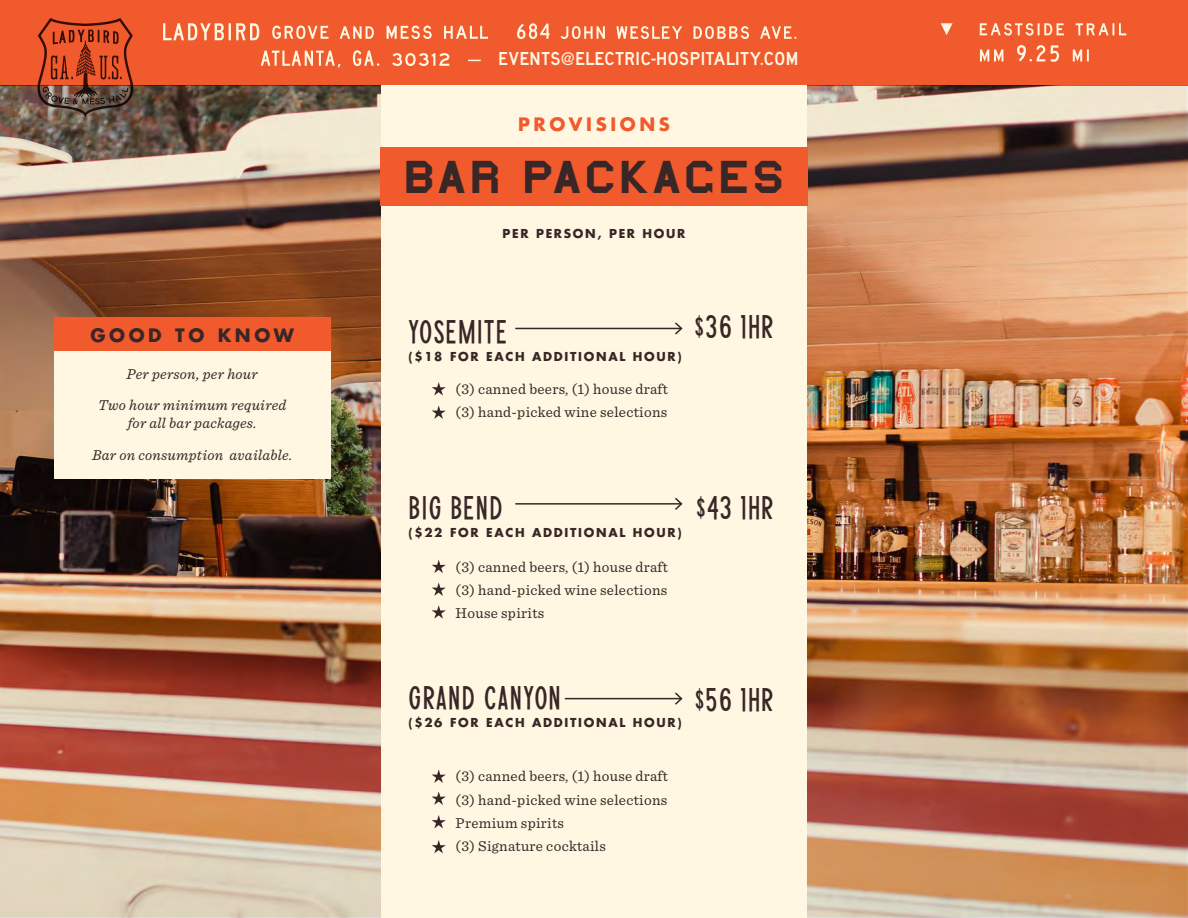
<style>
.page{position:relative;width:1188px;height:918px;background:#fff}
.page>*{position:absolute;margin:0;border:0;box-sizing:border-box;transform-origin:0 0}
.t1{font:42px "Wall Sign JNL";letter-spacing:.12em;color:#392627}
.t2{font:30px "Eckhardt Poster Text JNL";letter-spacing:.05em;color:#392627}
.t3{font:19.5px "Saa Series DD";color:#fcf8e4}
.t4{font:700 18px "Futura Std";letter-spacing:.2em;color:#f15a2c}
.t5{font:700 18px "Futura Std";letter-spacing:.2em;color:#392627}
.t6{font:15px/23.2px "Sentinel";letter-spacing:.02em;color:#392627}
.t7{font:italic 15px/31.5px "Sentinel";letter-spacing:.02em;color:#392627;text-align:center}
.t8{font:700 12px "Futura Std";letter-spacing:.14em;color:#392627}
</style>
<div class="page">
<div style="left:0;top:0;width:1188px;height:85px;background:#f15a2c"></div>
<svg style="left:980px;top:45px;width:109px;height:17px"></svg>
<svg style="left:980px;top:23px;width:146px;height:13px"></svg>
<svg style="left:941px;top:23px;width:12px;height:12px"></svg>
<svg style="left:163px;top:23px;width:633px;height:17px"></svg>
<img style="left:1px;top:85px;width:1186px;height:833px">
<div style="left:381px;top:85px;width:426px;height:833px;background:#fff7e1"></div>
<div style="left:380px;top:147px;width:428px;height:58px;background:#f15a2c"></div>
<hr style="left:515px;top:328px;width:166px;height:1px;background:#392527">
<svg style="left:673px;top:322px;width:10px;height:13px"></svg>
<hr style="left:515px;top:503px;width:166px;height:2px;background:#392527">
<svg style="left:673px;top:498px;width:10px;height:12px"></svg>
<hr style="left:565px;top:698px;width:116px;height:1px;background:#392527">
<svg style="left:673px;top:692px;width:10px;height:13px"></svg>
<svg style="left:432px;top:382px;width:14px;height:14px"></svg>
<svg style="left:432px;top:405px;width:14px;height:14px"></svg>
<svg style="left:432px;top:560px;width:14px;height:13px"></svg>
<svg style="left:432px;top:582px;width:14px;height:14px"></svg>
<svg style="left:432px;top:605px;width:14px;height:14px"></svg>
<svg style="left:432px;top:769px;width:14px;height:14px"></svg>
<svg style="left:432px;top:791px;width:14px;height:14px"></svg>
<svg style="left:432px;top:815px;width:14px;height:13px"></svg>
<svg style="left:432px;top:840px;width:14px;height:13px"></svg>
<svg style="left:38px;top:18px;width:95px;height:99px"></svg>
<div style="left:54px;top:317px;width:276px;height:162px;background:#fff7e1"></div>
<div style="left:54px;top:317px;width:276px;height:34px;background:#f15a2c"></div>
<svg style="left:261px;top:50px;width:220px;height:18px"></svg>
<p class="t5" style="left:90px;top:323px;width:205px">GOOD TO KNOW</p>
<p class="t7" style="left:98px;top:357px;width:189px">Per person, per hour<br>Two hour minimum required</p>
<p class="t7" style="left:92px;top:406px;width:202px">for all bar packages.<br>Bar on consumption available.</p>
<h3 class="t3" style="left:498px;top:48px;width:302px">EVENTS@ELECTRIC-HOSPITALITY.COM</h3>
<p class="t4" style="left:518px;top:112px;width:153px">PROVISIONS</p>
<h1 class="t1" style="left:404px;top:152px;width:381px">BAR PACKAGES</h1>
<p class="t8" style="left:503px;top:226px;width:184px">PER PERSON, PER HOUR</p>
<h2 class="t2" style="left:409px;top:313px;width:100px">YOSEMITE</h2>
<p class="t8" style="left:409px;top:348px;width:275px">($18 FOR EACH ADDITIONAL HOUR)</p>
<p class="t6" style="left:456px;top:376px;width:214px">(3) canned beers, (1) house draft (3) hand-picked wine selections</p>
<h2 class="t2" style="left:694px;top:308px;width:80px">$36 1HR</h2>
<h2 class="t2" style="left:409px;top:489px;width:96px">BIG BEND</h2>
<p class="t8" style="left:409px;top:525px;width:275px">($22 FOR EACH ADDITIONAL HOUR)</p>
<p class="t6" style="left:456px;top:554px;width:214px;text-align:justify">(3) canned beers, (1) house draft (3) hand-picked wine selections House spirits</p>
<h2 class="t2" style="left:696px;top:489px;width:78px">$43 1HR</h2>
<h2 class="t2" style="left:409px;top:679px;width:154px">GRAND CANYON</h2>
<p class="t8" style="left:409px;top:715px;width:275px">($26 FOR EACH ADDITIONAL HOUR)</p>
<h2 class="t2" style="left:695px;top:681px;width:80px">$56 1HR</h2>
<p class="t6" style="left:456px;top:764px;width:214px">(3) canned beers, (1) house draft (3) hand-picked wine selections<br>Premium spirits<br>(3) Signature cocktails</p>
</div>
